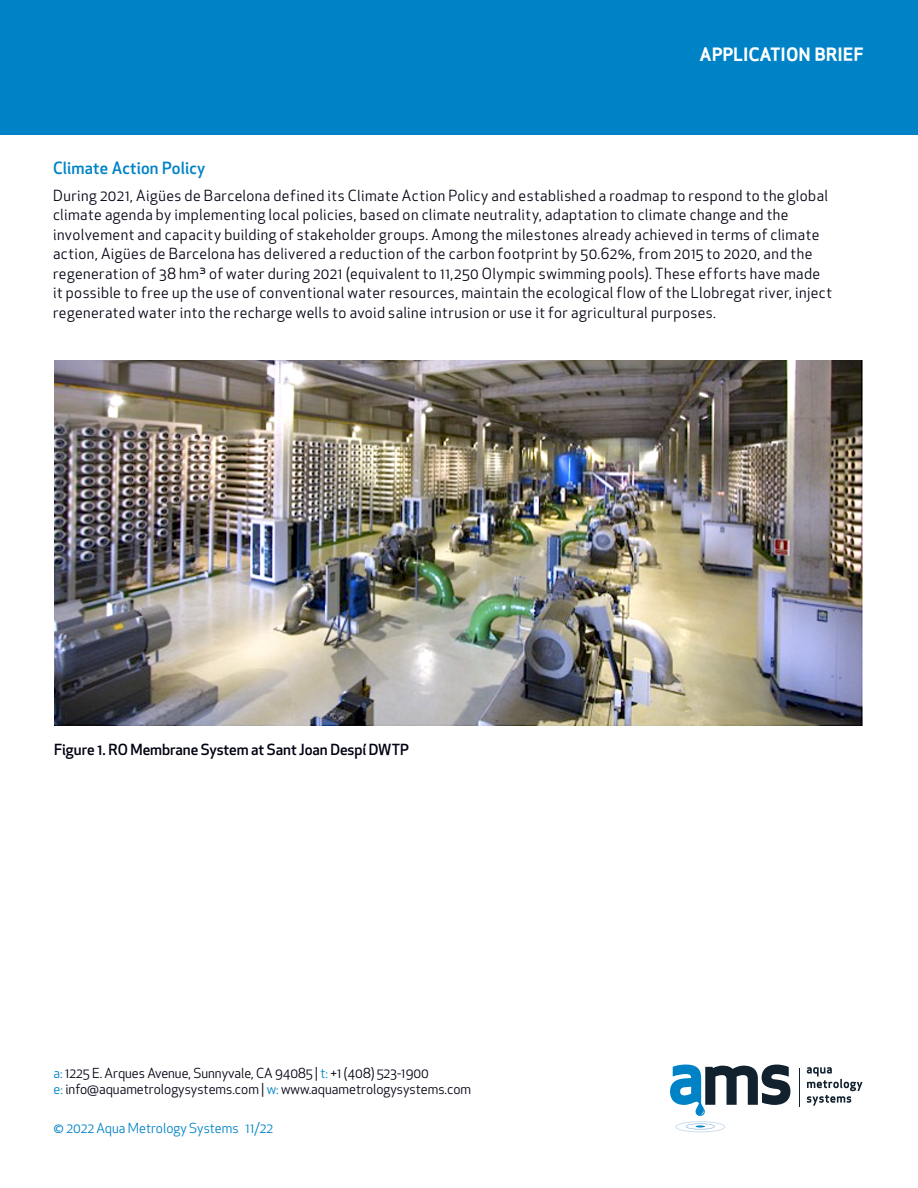
<style>
.page{position:relative;width:918px;height:1188px;background:#fff}
.page>*{position:absolute;margin:0;border:0;box-sizing:border-box;transform-origin:0 0}
.t1{font:700 18px "Apex Sans";color:#fff}
.t2{font:500 16.5px "Apex New";letter-spacing:.01em;color:#0082c6}
.t3{font:15px/19.5px "Apex New";letter-spacing:.03em;color:#000212}
.t4{font:500 15px "Apex New";letter-spacing:-.005em;color:#000212}
.Paragraph_Style14{font:13.5px "Apex New";color:#000212}
.Paragraph_Style14-2{font:13.5px "Apex New";color:#0082c6}
.s1{color:#0082c6}
</style>
<div class="page">
<div style="left:0;top:0;width:918px;height:135px;background:#0082c6"></div>
<hr style="left:799px;top:1068px;width:1px;height:39px;background:#11212e">
<svg style="left:807px;top:1067px;width:56px;height:39px"></svg>
<svg style="left:670px;top:1065px;width:120px;height:67px"></svg>
<img style="left:54px;top:360px;width:809px;height:366px">
<p class="t1" style="left:699px;top:42px;width:166px">APPLICATION BRIEF</p>
<p class="t2" style="left:53px;top:157px;width:154px">Climate Action Policy</p>
<p class="t3" style="left:53px;top:185px;width:781px">During 2021, Aigües de Barcelona defined its Climate Action Policy and established a roadmap to respond to the global climate agenda by implementing local policies, based on climate neutrality, adaptation to climate change and the involvement and capacity building of stakeholder groups. Among the milestones already achieved in terms of climate action, Aigües de Barcelona has delivered a reduction of the carbon footprint by 50.62%, from 2015 to 2020, and the regeneration of 38 hm3 of water during 2021 (equivalent to 11,250 Olympic swimming pools). These efforts have made it possible to free up the use of conventional water resources, maintain the ecological flow of the Llobregat river, inject regenerated water into the recharge wells to avoid saline intrusion or use it for agricultural purposes.</p>
<p class="t4" style="left:54px;top:739px;width:356px">Figure 1. RO Membrane System at Sant Joan Despí DWTP</p>
<p class="Paragraph_Style14" style="left:54px;top:1064px;width:377px"><span class="s1">a:</span> 1225 E. Arques Avenue, Sunnyvale, CA 94085 | <span class="s1">t:</span> +1 (408) 523-1900</p>
<p class="Paragraph_Style14" style="left:54px;top:1081px;width:419px"><span class="s1">e:</span> info@aquametrologysystems.com | <span class="s1">w:</span> www.aquametrologysystems.com</p>
<p class="Paragraph_Style14-2" style="left:54px;top:1120px;width:221px">© 2022 Aqua Metrology Systems 11/22</p>
</div>
